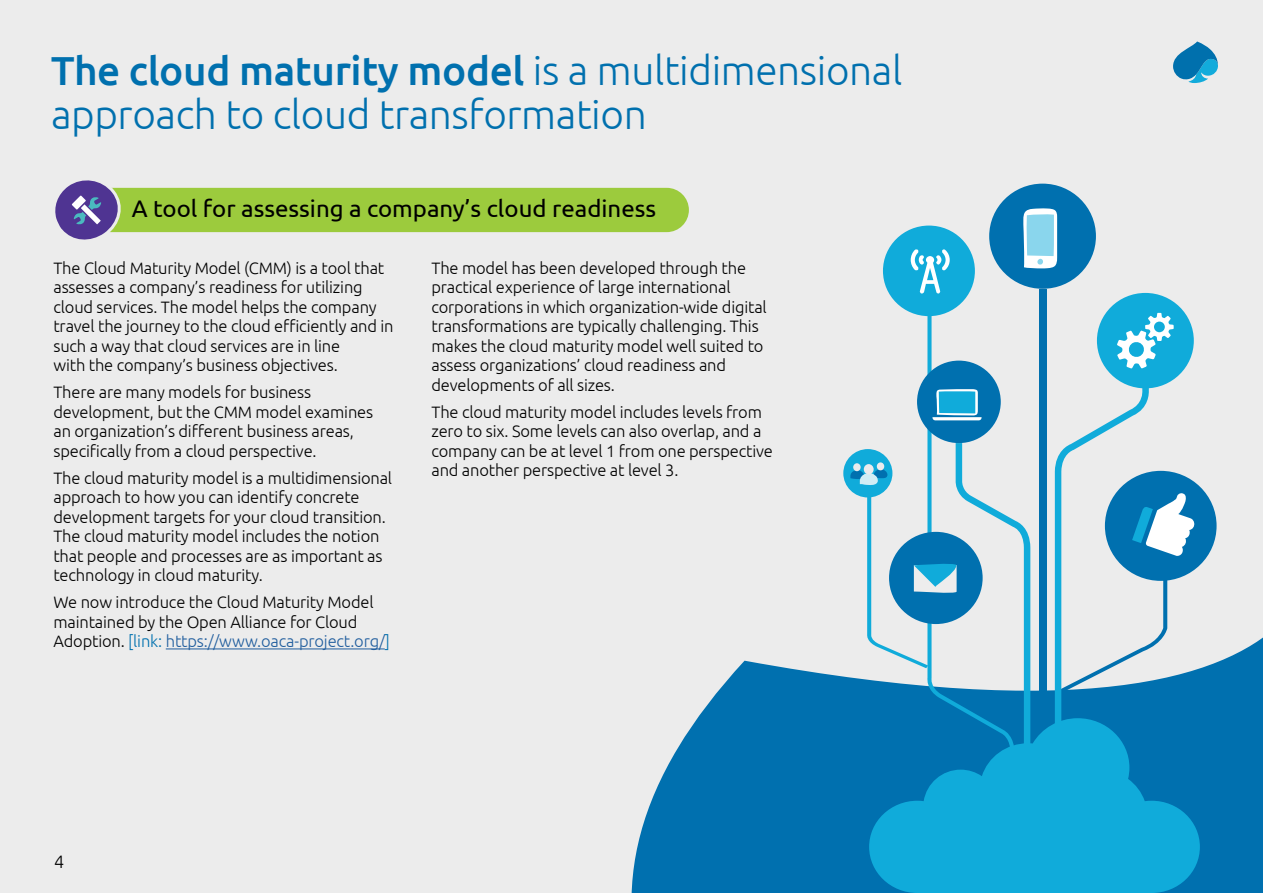
<style>
.page{position:relative;width:1263px;height:893px;background:#ececec}
.page>*{position:absolute;margin:0;border:0;box-sizing:border-box;transform-origin:0 0}
.t1{font:300 40.5px/43.5px "Ubuntu";letter-spacing:-.01em;color:#0070ae}
.t2{font:24px "Ubuntu";color:#000}
.t3{font:300 18px "Ubuntu";color:#000}
.t4{font:300 16.5px/19.5px "Ubuntu";letter-spacing:-.01em;color:#000}
.s1{font-weight:500}
.s2{color:#0070ae}
.s3{color:#215e9e}
</style>
<div class="page">
<hr style="left:166px;top:648px;width:219px;height:1px;background:#215e9e">
<div style="left:88px;top:188px;width:601px;height:44px;background:#9ccb3d;border-radius:22px"></div>
<svg style="left:55px;top:180px;width:73px;height:60px"></svg>
<svg style="left:631px;top:624px;width:632px;height:269px;fill:#0070af"></svg>
<div style="left:989px;top:184px;width:107px;height:105px;background:#0070af;border-radius:50%"></div>
<div style="left:1105px;top:471px;width:111px;height:110px;background:#0070af;border-radius:50%"></div>
<div style="left:883px;top:226px;width:92px;height:90px;background:#10abda;border-radius:50%"></div>
<div style="left:1039px;top:289px;width:7px;height:505px;background:#0070af"></div>
<svg style="left:869px;top:718px;width:331px;height:175px;background:#0ea5d5"></svg>
<svg style="left:910px;top:249px;width:40px;height:44px"></svg>
<svg style="left:1023px;top:208px;width:34px;height:61px;background:#aedfef"></svg>
<div style="left:843px;top:449px;width:49px;height:48px;background:#10abda;border-radius:50%"></div>
<svg style="left:850px;top:305px;width:180px;height:489px"></svg>
<div style="left:1097px;top:293px;width:97px;height:95px;background:#10abda;border-radius:50%"></div>
<svg style="left:1055px;top:313px;width:140px;height:481px"></svg>
<svg style="left:1173px;top:41px;width:45px;height:42px"></svg>
<h1 class="t1" style="left:51px;top:48px;width:853px"><span class="s1">The cloud maturity model</span> is a multidimensional approach to cloud transformation</h1>
<h2 class="t2" style="left:132px;top:194px;width:526px">A tool for assessing a company’s cloud readiness</h2>
<p class="t4" style="left:53px;top:258px;width:342px">The Cloud Maturity Model (CMM) is a tool that assesses a company’s readiness for utilizing cloud services. The model helps the company travel the journey to the cloud efficiently and in such a way that cloud services are in line<br>with the company’s business objectives.</p>
<p class="t4" style="left:53px;top:382px;width:321px">There are many models for business development, but the CMM model examines an organization’s different business areas, specifically from a cloud perspective.</p>
<p class="t4" style="left:53px;top:468px;width:340px">The cloud maturity model is a multidimensional approach to how you can identify concrete development targets for your cloud transition.<br>The cloud maturity model includes the notion that people and processes are as important as technology in cloud maturity.</p>
<p class="t4" style="left:53px;top:592px;width:338px">We now introduce the Cloud Maturity Model maintained by the Open Alliance for Cloud<br>Adoption. <span class="s2">[link:</span> <span class="s3">https://www.oaca-project.org/</span><span class="s2">]</span></p>
<p class="t4" style="left:431px;top:258px;width:337px">The model has been developed through the practical experience of large international corporations in which organization-wide digital transformations are typically challenging. This makes the cloud maturity model well suited to assess organizations’ cloud readiness and developments of all sizes.</p>
<p class="t4" style="left:431px;top:402px;width:343px">The cloud maturity model includes levels from zero to six. Some levels can also overlap, and a company can be at level 1 from one perspective and another perspective at level 3.</p>
<p class="t3" style="left:54px;top:850px;width:12px">4</p>
</div>
